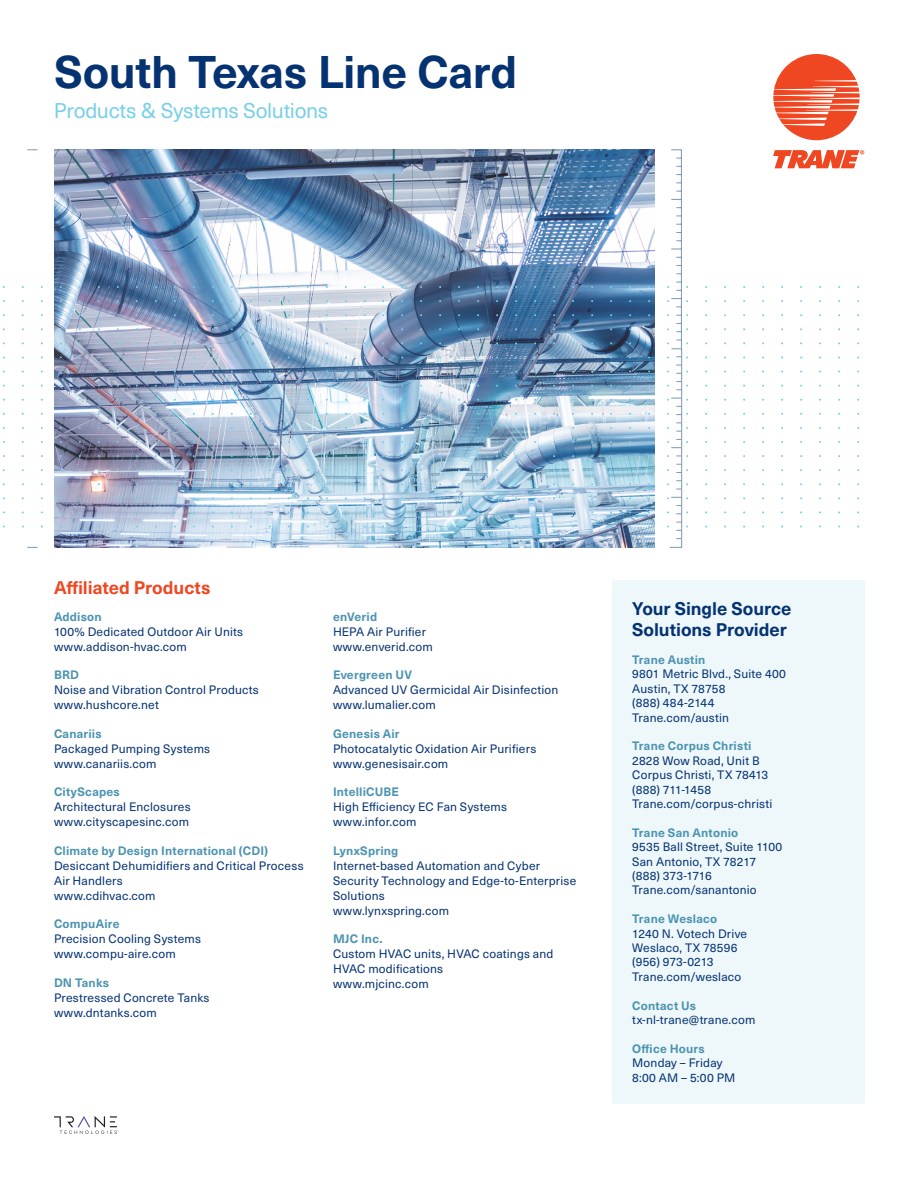
<style>
.page{position:relative;width:918px;height:1188px;background:#fff}
.page>*{position:absolute;margin:0;border:0;box-sizing:border-box;transform-origin:0 0}
.Main_Heading_v1{font:700 45px "Neue Haas Unica W1 G";letter-spacing:-.01em;color:#053271}
.Main_Sub-Heading_v1{font:21px "Neue Haas Unica W1 G";letter-spacing:-.02em;color:#79d0e8}
.Sidebar_Header{font:700 18px/21.6px "Neue Haas Unica W1 G";letter-spacing:-.005em;color:#053271}
.Red_Headers{font:700 18px "Neue Haas Unica W1 G";letter-spacing:-.005em;color:#ef4722}
.Body_Copy_-_8pt{font:12px/15px "Neue Haas Unica W1 G";letter-spacing:.015em;color:#053271}
.Body_Copy_-_8pt-2{font:700 12px "Neue Haas Unica W1 G";letter-spacing:.015em;color:#4b93b1}
</style>
<div class="page">
<img style="left:54px;top:150px;width:601px;height:398px">
<svg style="left:667px;top:149px;width:21px;height:399px"></svg>
<div style="left:612px;top:580px;width:252px;height:524px;background:#eef8fb"></div>
<svg style="left:54px;top:1116px;width:65px;height:18px"></svg>
<svg style="left:773px;top:150px;width:68px;height:18px"></svg>
<svg style="left:841px;top:150px;width:23px;height:18px"></svg>
<svg style="left:773px;top:54px;width:87px;height:86px"></svg>
<p class="Main_Heading_v1" style="left:55px;top:38px;width:464px">South Texas Line Card</p>
<p class="Main_Sub-Heading_v1" style="left:54px;top:95px;width:276px">Products &amp; Systems Solutions</p>
<p class="Red_Headers" style="left:54px;top:574px;width:158px">Affiliated Products</p>
<p class="Body_Copy_-_8pt-2" style="left:54px;top:607px;width:49px">Addison</p>
<p class="Body_Copy_-_8pt" style="left:54px;top:623px;width:191px">100% Dedicated Outdoor Air Units</p>
<p class="Body_Copy_-_8pt" style="left:54px;top:638px;width:134px">www.addison-hvac.com</p>
<p class="Body_Copy_-_8pt-2" style="left:54px;top:666px;width:27px">BRD</p>
<p class="Body_Copy_-_8pt" style="left:54px;top:682px;width:206px">Noise and Vibration Control Products</p>
<p class="Body_Copy_-_8pt" style="left:54px;top:697px;width:106px">www.hushcore.net</p>
<p class="Body_Copy_-_8pt-2" style="left:54px;top:724px;width:49px">Canariis</p>
<p class="Body_Copy_-_8pt" style="left:54px;top:740px;width:158px">Packaged Pumping Systems</p>
<p class="Body_Copy_-_8pt" style="left:54px;top:755px;width:104px">www.canariis.com</p>
<p class="Body_Copy_-_8pt-2" style="left:54px;top:783px;width:67px">CityScapes</p>
<p class="Body_Copy_-_8pt" style="left:54px;top:799px;width:138px">Architectural Enclosures</p>
<p class="Body_Copy_-_8pt" style="left:54px;top:814px;width:137px">www.cityscapesinc.com</p>
<p class="Body_Copy_-_8pt-2" style="left:54px;top:841px;width:216px">Climate by Design International (CDI)</p>
<p class="Body_Copy_-_8pt" style="left:54px;top:857px;width:251px">Desiccant Dehumidifiers and Critical Process<br>Air Handlers</p>
<p class="Body_Copy_-_8pt" style="left:54px;top:887px;width:103px">www.cdihvac.com</p>
<p class="Body_Copy_-_8pt-2" style="left:54px;top:915px;width:67px">CompuAire</p>
<p class="Body_Copy_-_8pt" style="left:54px;top:931px;width:149px">Precision Cooling Systems</p>
<p class="Body_Copy_-_8pt" style="left:54px;top:946px;width:123px">www.compu-aire.com</p>
<p class="Body_Copy_-_8pt-2" style="left:54px;top:973px;width:56px">DN Tanks</p>
<p class="Body_Copy_-_8pt" style="left:54px;top:989px;width:157px">Prestressed Concrete Tanks</p>
<p class="Body_Copy_-_8pt" style="left:54px;top:1004px;width:104px">www.dntanks.com</p>
<p class="Body_Copy_-_8pt-2" style="left:333px;top:607px;width:46px">enVerid</p>
<p class="Body_Copy_-_8pt" style="left:333px;top:623px;width:95px">HEPA Air Purifier</p>
<p class="Body_Copy_-_8pt" style="left:333px;top:638px;width:101px">www.enverid.com</p>
<p class="Body_Copy_-_8pt-2" style="left:333px;top:666px;width:81px">Evergreen UV</p>
<p class="Body_Copy_-_8pt" style="left:333px;top:682px;width:227px">Advanced UV Germicidal Air Disinfection</p>
<p class="Body_Copy_-_8pt" style="left:333px;top:697px;width:104px">www.lumalier.com</p>
<p class="Body_Copy_-_8pt-2" style="left:333px;top:724px;width:68px">Genesis Air</p>
<p class="Body_Copy_-_8pt" style="left:333px;top:740px;width:205px">Photocatalytic Oxidation Air Purifiers</p>
<p class="Body_Copy_-_8pt" style="left:333px;top:755px;width:117px">www.genesisair.com</p>
<p class="Body_Copy_-_8pt-2" style="left:333px;top:783px;width:68px">IntelliCUBE</p>
<p class="Body_Copy_-_8pt" style="left:333px;top:799px;width:176px">High Efficiency EC Fan Systems</p>
<p class="Body_Copy_-_8pt" style="left:333px;top:814px;width:85px">www.infor.com</p>
<p class="Body_Copy_-_8pt-2" style="left:333px;top:841px;width:67px">LynxSpring</p>
<p class="Body_Copy_-_8pt" style="left:333px;top:857px;width:245px">Internet-based Automation and Cyber<br>Security Technology and Edge-to-Enterprise<br>Solutions</p>
<p class="Body_Copy_-_8pt" style="left:333px;top:902px;width:118px">www.lynxspring.com</p>
<p class="Body_Copy_-_8pt-2" style="left:333px;top:930px;width:51px">MJC Inc.</p>
<p class="Body_Copy_-_8pt" style="left:333px;top:946px;width:222px">Custom HVAC units, HVAC coatings and<br>HVAC modifications</p>
<p class="Body_Copy_-_8pt" style="left:333px;top:976px;width:97px">www.mjcinc.com</p>
<p class="Sidebar_Header" style="left:632px;top:596px;width:161px">Your Single Source<br>Solutions Provider</p>
<p class="Body_Copy_-_8pt-2" style="left:632px;top:651px;width:75px">Trane Austin</p>
<p class="Body_Copy_-_8pt" style="left:632px;top:666px;width:155px">9801 Metric Blvd., Suite 400</p>
<p class="Body_Copy_-_8pt" style="left:632px;top:680px;width:95px">Austin, TX 78758</p>
<p class="Body_Copy_-_8pt" style="left:632px;top:695px;width:84px">(888) 484-2144</p>
<p class="Body_Copy_-_8pt" style="left:632px;top:709px;width:98px">Trane.com/austin</p>
<p class="Body_Copy_-_8pt-2" style="left:632px;top:737px;width:121px">Trane Corpus Christi</p>
<p class="Body_Copy_-_8pt" style="left:632px;top:752px;width:129px">2828 Wow Road, Unit B</p>
<p class="Body_Copy_-_8pt" style="left:632px;top:767px;width:138px">Corpus Christi, TX 78413</p>
<p class="Body_Copy_-_8pt" style="left:632px;top:781px;width:80px">(888) 711-1458</p>
<p class="Body_Copy_-_8pt" style="left:632px;top:796px;width:142px">Trane.com/corpus-christi</p>
<p class="Body_Copy_-_8pt-2" style="left:632px;top:823px;width:108px">Trane San Antonio</p>
<p class="Body_Copy_-_8pt" style="left:632px;top:839px;width:152px">9535 Ball Street, Suite 1100</p>
<p class="Body_Copy_-_8pt" style="left:632px;top:853px;width:125px">San Antonio, TX 78217</p>
<p class="Body_Copy_-_8pt" style="left:632px;top:868px;width:81px">(888) 373-1716</p>
<p class="Body_Copy_-_8pt" style="left:632px;top:882px;width:126px">Trane.com/sanantonio</p>
<p class="Body_Copy_-_8pt-2" style="left:632px;top:910px;width:87px">Trane Weslaco</p>
<p class="Body_Copy_-_8pt" style="left:632px;top:925px;width:116px">1240 N. Votech Drive</p>
<p class="Body_Copy_-_8pt" style="left:632px;top:940px;width:107px">Weslaco, TX 78596</p>
<p class="Body_Copy_-_8pt" style="left:632px;top:954px;width:83px">(956) 973-0213</p>
<p class="Body_Copy_-_8pt" style="left:632px;top:968px;width:111px">Trane.com/weslaco</p>
<p class="Body_Copy_-_8pt-2" style="left:632px;top:996px;width:66px">Contact Us</p>
<p class="Body_Copy_-_8pt" style="left:632px;top:1012px;width:125px">tx-nl-trane@trane.com</p>
<p class="Body_Copy_-_8pt-2" style="left:632px;top:1039px;width:74px">Office Hours</p>
<p class="Body_Copy_-_8pt" style="left:632px;top:1055px;width:92px">Monday – Friday</p>
<p class="Body_Copy_-_8pt" style="left:632px;top:1069px;width:105px">8:00 AM – 5:00 PM</p>
</div>
